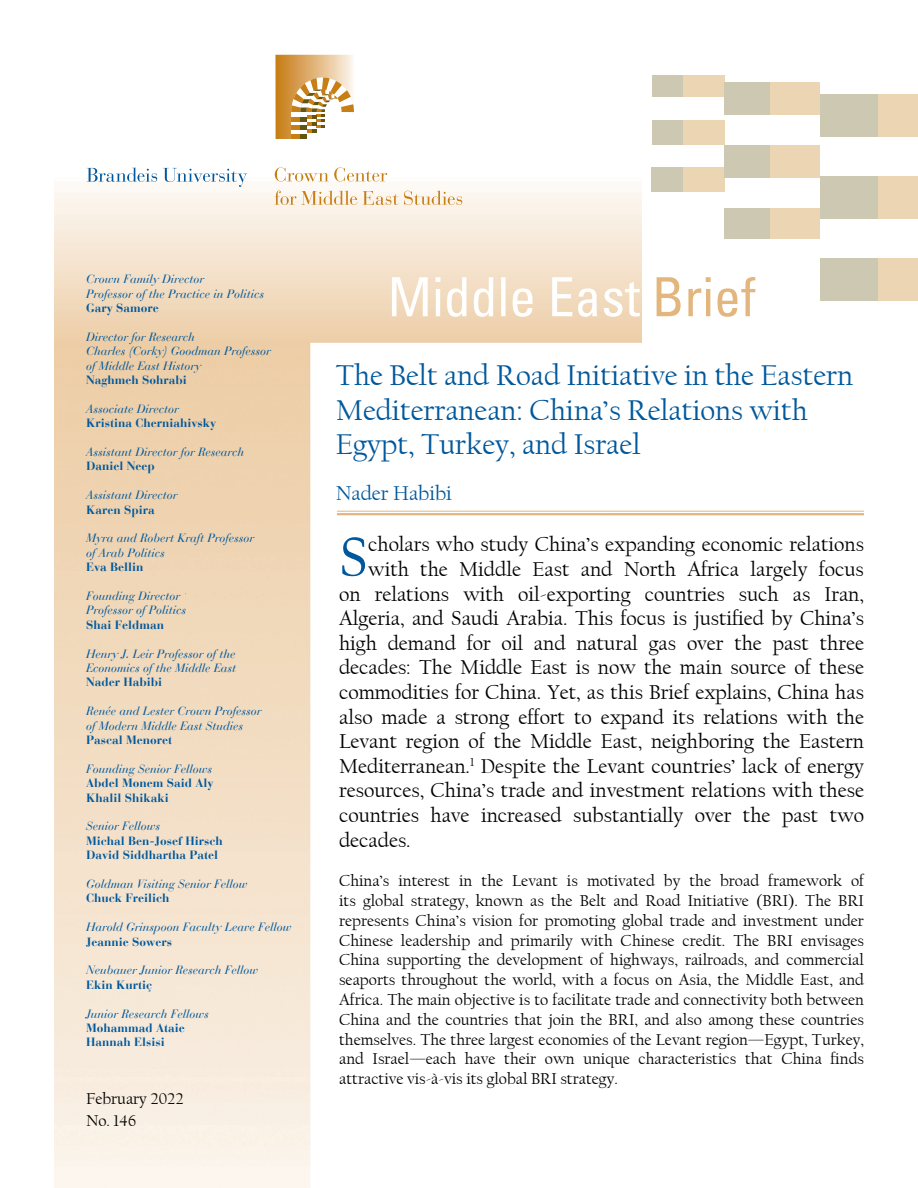
<style>
.page{position:relative;width:918px;height:1188px;background:#fff}
.page>*{position:absolute;margin:0;border:0;box-sizing:border-box;transform-origin:0 0}
.MEB_First_Paragraph{font:58.05px "Californian FB";color:#00589c}
.MEB_Title{font:30px/34.5px "Californian FB";color:#00589c}
.MEB_First_Paragraph-2{font:21px "Californian FB";color:#000}
.MEB_Author{font:21px "Californian FB";color:#00589c}
.MEB_Body_Text{font:16.5px/19.8px "Californian FB";color:#000;text-align:justify}
.t1{font:italic 12px/14.4px "Bauer Bodoni";color:#00589c}
.t2{font:700 12px "Bauer Bodoni";color:#00589c}
.s1{font-weight:700;font-style:normal}
</style>
<div class="page">
<svg style="left:652px;top:75px;width:266px;height:227px"></svg>
<svg style="left:275px;top:55px;width:79px;height:84px"></svg>
<div style="left:707px;top:239px;width:120px;height:15px;background:#fff"></div>
<svg style="left:275px;top:167px;width:112px;height:15px"></svg>
<svg style="left:274px;top:190px;width:188px;height:15px"></svg>
<svg style="left:392px;top:277px;width:248px;height:40px"></svg>
<svg style="left:657px;top:277px;width:98px;height:40px"></svg>
<hr style="left:337px;top:511px;width:527px;height:1px;background:#e2b67d">
<hr style="left:337px;top:513px;width:527px;height:2px;background:#e2b67d">
<svg style="left:87px;top:167px;width:160px;height:20px"></svg>
<p class="t1" style="left:86px;top:272px;width:180px">Crown Family Director<br>Professor of the Practice in Politics</p>
<p class="t2" style="left:86px;top:301px;width:74px">Gary Samore</p>
<p class="t1" style="left:86px;top:330px;width:110px">Director for Research</p>
<p class="t1" style="left:86px;top:344px;width:186px">Charles (Corky) Goodman Professor of Middle East History<br><span class="s1">Naghmeh Sohrabi</span></p>
<p class="t1" style="left:86px;top:402px;width:94px">Associate Director</p>
<p class="t2" style="left:86px;top:416px;width:132px">Kristina Cherniahivsky</p>
<p class="t1" style="left:86px;top:445px;width:160px">Assistant Director for Research</p>
<p class="t2" style="left:86px;top:459px;width:70px">Daniel Neep</p>
<p class="t1" style="left:86px;top:488px;width:93px">Assistant Director</p>
<p class="t2" style="left:86px;top:502px;width:70px">Karen Spira</p>
<p class="t1" style="left:86px;top:531px;width:170px">Myra and Robert Kraft Professor</p>
<p class="t1" style="left:86px;top:546px;width:80px">of Arab Politics</p>
<p class="t2" style="left:86px;top:560px;width:59px">Eva Bellin</p>
<p class="t1" style="left:86px;top:589px;width:102px">Founding Director<br>Professor of Politics</p>
<p class="t2" style="left:86px;top:617px;width:80px">Shai Feldman</p>
<p class="t1" style="left:86px;top:646px;width:151px">Henry J. Leir Professor of the</p>
<p class="t1" style="left:86px;top:661px;width:151px">Economics of the Middle East</p>
<p class="t2" style="left:86px;top:675px;width:78px">Nader Habibi</p>
<p class="t1" style="left:86px;top:704px;width:177px">Renée and Lester Crown Professor</p>
<p class="t1" style="left:86px;top:718px;width:158px">of Modern Middle East Studies</p>
<p class="t2" style="left:86px;top:733px;width:88px">Pascal Menoret</p>
<p class="t1" style="left:86px;top:762px;width:128px">Founding Senior Fellows</p>
<p class="t2" style="left:86px;top:776px;width:129px">Abdel Monem Said Aly</p>
<p class="t2" style="left:86px;top:790px;width:84px">Khalil Shikaki</p>
<p class="t1" style="left:86px;top:819px;width:76px">Senior Fellows</p>
<p class="t2" style="left:86px;top:833px;width:138px">Michal Ben-Josef Hirsch</p>
<p class="t2" style="left:86px;top:848px;width:134px">David Siddhartha Patel</p>
<p class="t1" style="left:86px;top:877px;width:163px">Goldman Visiting Senior Fellow</p>
<p class="t2" style="left:86px;top:891px;width:85px">Chuck Freilich</p>
<p class="t1" style="left:86px;top:920px;width:207px">Harold Grinspoon Faculty Leave Fellow</p>
<p class="t2" style="left:86px;top:934px;width:88px">Jeannie Sowers</p>
<p class="t1" style="left:86px;top:963px;width:174px">Neubauer Junior Research Fellow</p>
<p class="t2" style="left:86px;top:977px;width:68px">Ekin Kurtiç</p>
<p class="t1" style="left:86px;top:1006px;width:124px">Junior Research Fellows</p>
<p class="t2" style="left:86px;top:1021px;width:100px">Mohammad Ataie</p>
<p class="t2" style="left:86px;top:1035px;width:80px">Hannah Elsisi</p>
<p class="MEB_Body_Text" style="left:86px;top:1089px;width:99px">February 2022</p>
<p class="MEB_Body_Text" style="left:86px;top:1111px;width:51px">No. 146</p>
<p class="MEB_Title" style="left:336px;top:359px;width:519px">The Belt and Road Initiative in the Eastern<br>Mediterranean: China’s Relations with<br>Egypt, Turkey, and Israel</p>
<p class="MEB_Author" style="left:336px;top:482px;width:118px">Nader Habibi</p>
<p class="MEB_First_Paragraph" style="left:339px;top:525px;width:31px">S</p>
<p class="MEB_First_Paragraph-2" style="left:368px;top:533px;width:497px">cholars who study China’s expanding economic relations</p>
<p class="MEB_First_Paragraph-2" style="left:368px;top:557px;width:497px">with the Middle East and North Africa largely focus</p>
<p class="MEB_First_Paragraph-2" style="left:339px;top:582px;width:526px">on relations with oil-exporting countries such as Iran,</p>
<p class="MEB_First_Paragraph-2" style="left:339px;top:607px;width:526px">Algeria, and Saudi Arabia. This focus is justified by China’s</p>
<p class="MEB_First_Paragraph-2" style="left:339px;top:631px;width:526px">high demand for oil and natural gas over the past three</p>
<p class="MEB_First_Paragraph-2" style="left:339px;top:656px;width:526px">decades: The Middle East is now the main source of these</p>
<p class="MEB_First_Paragraph-2" style="left:339px;top:680px;width:526px">commodities for China. Yet, as this Brief explains, China has</p>
<p class="MEB_First_Paragraph-2" style="left:339px;top:705px;width:526px">also made a strong effort to expand its relations with the</p>
<p class="MEB_First_Paragraph-2" style="left:339px;top:730px;width:526px">Levant region of the Middle East, neighboring the Eastern</p>
<p class="MEB_First_Paragraph-2" style="left:339px;top:754px;width:526px">Mediterranean.<sup>1</sup> Despite the Levant countries’ lack of energy</p>
<p class="MEB_First_Paragraph-2" style="left:339px;top:779px;width:526px">resources, China’s trade and investment relations with these</p>
<p class="MEB_First_Paragraph-2" style="left:339px;top:803px;width:526px">countries have increased substantially over the past two</p>
<p class="MEB_First_Paragraph-2" style="left:339px;top:828px;width:73px">decades.</p>
<p class="MEB_Body_Text" style="left:339px;top:871px;width:526px">China’s interest in the Levant is motivated by the broad framework of its global strategy, known as the Belt and Road Initiative (BRI). The BRI represents China’s vision for promoting global trade and investment under Chinese leadership and primarily with Chinese credit. The BRI envisages China supporting the development of highways, railroads, and commercial seaports throughout the world, with a focus on Asia, the Middle East, and Africa. The main objective is to facilitate trade and connectivity both between China and the countries that join the BRI, and also among these countries themselves. The three largest economies of the Levant region—Egypt, Turkey, and Israel—each have their own unique characteristics that China finds attractive vis-à-vis its global BRI strategy.</p>
</div>
